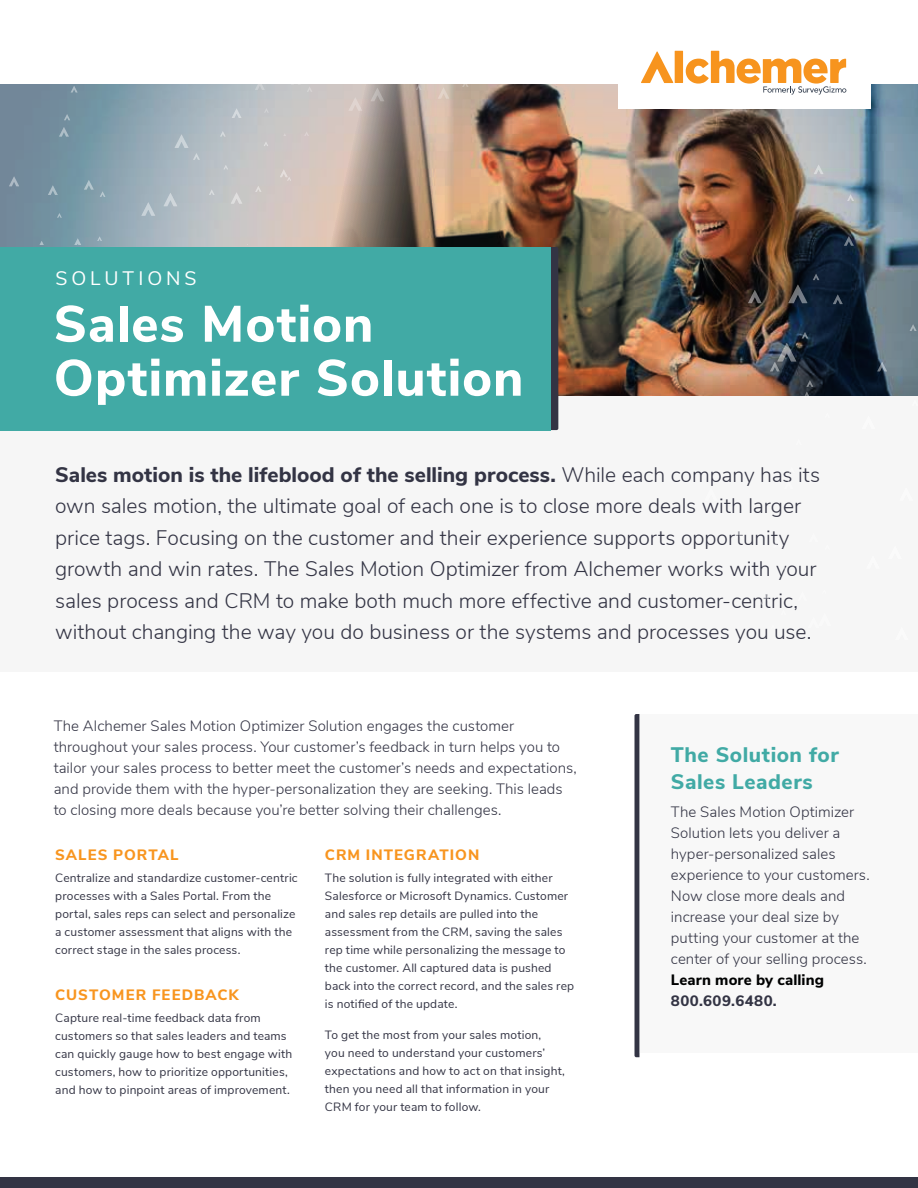
<style>
.page{position:relative;width:918px;height:1188px;background:#fff}
.page>*{position:absolute;margin:0;border:0;box-sizing:border-box;transform-origin:0 0}
.t1{font:800 51px/54px "Nunito Sans";letter-spacing:.02em;color:#fff}
.t2{font:300 21px/31.5px "Nunito Sans";color:#333444}
.t3{font:800 21px/27px "Nunito Sans";letter-spacing:.025em;color:#41aaa5}
.t4{font:19.5px "Nunito Sans";letter-spacing:.2em;color:#fff}
.t5{font:300 15px/21px "Nunito Sans";letter-spacing:.005em;color:#333444}
.t6{font:800 15px "Nunito Sans";letter-spacing:.065em;color:#f8951f}
.t7{font:800 15px "Nunito Sans";letter-spacing:.01em;color:#000101}
.t8{font:800 15px "Nunito Sans";letter-spacing:.03em;color:#333444}
.t9{font:12px/18px "Nunito Sans";letter-spacing:.015em;color:#333444}
.s1{font-weight:800}
</style>
<div class="page">
<img style="left:0;top:84px;width:918px;height:312px">
<div style="left:0;top:396px;width:918px;height:276px;background:#f6f6f6"></div>
<div style="left:0;top:1177px;width:918px;height:11px;background:#333444"></div>
<svg style="left:634px;top:714px;width:5px;height:343px;background:#474856"></svg>
<div style="left:639px;top:714px;width:279px;height:339px;background:#f8f8f8"></div>
<svg style="left:551px;top:247px;width:7px;height:183px"></svg>
<div style="left:0;top:247px;width:551px;height:183px;background:#41aaa5"></div>
<div style="left:619px;top:20px;width:252px;height:88px;background:#fff"></div>
<svg style="left:641px;top:51px;width:205px;height:44px"></svg>
<svg style="left:141px;top:202px;width:14px;height:14px"></svg>
<svg style="left:64px;top:114px;width:6px;height:6px"></svg>
<svg style="left:231px;top:192px;width:11px;height:12px"></svg>
<svg style="left:280px;top:169px;width:11px;height:12px"></svg>
<svg style="left:100px;top:191px;width:5px;height:6px"></svg>
<svg style="left:232px;top:108px;width:10px;height:10px"></svg>
<svg style="left:264px;top:141px;width:4px;height:5px"></svg>
<svg style="left:9px;top:176px;width:10px;height:10px"></svg>
<svg style="left:223px;top:165px;width:5px;height:4px"></svg>
<svg style="left:163px;top:193px;width:14px;height:13px"></svg>
<svg style="left:71px;top:86px;width:7px;height:7px"></svg>
<svg style="left:48px;top:185px;width:10px;height:10px"></svg>
<svg style="left:209px;top:189px;width:6px;height:6px"></svg>
<svg style="left:73px;top:238px;width:10px;height:7px"></svg>
<svg style="left:175px;top:134px;width:25px;height:26px"></svg>
<svg style="left:255px;top:186px;width:7px;height:6px"></svg>
<svg style="left:38px;top:241px;width:8px;height:4px"></svg>
<svg style="left:59px;top:127px;width:10px;height:10px"></svg>
<svg style="left:220px;top:131px;width:6px;height:6px"></svg>
<svg style="left:84px;top:180px;width:10px;height:10px"></svg>
<svg style="left:57px;top:213px;width:5px;height:5px"></svg>
<svg style="left:97px;top:236px;width:5px;height:5px"></svg>
<svg style="left:348px;top:97px;width:14px;height:14px"></svg>
<svg style="left:438px;top:87px;width:11px;height:12px"></svg>
<svg style="left:307px;top:86px;width:5px;height:6px"></svg>
<svg style="left:370px;top:88px;width:14px;height:13px"></svg>
<svg style="left:255px;top:84px;width:10px;height:6px"></svg>
<svg style="left:416px;top:84px;width:6px;height:6px"></svg>
<svg style="left:280px;top:133px;width:10px;height:3px"></svg>
<svg style="left:462px;top:84px;width:7px;height:3px"></svg>
<svg style="left:277px;top:84px;width:24px;height:1px"></svg>
<svg style="left:264px;top:108px;width:5px;height:5px"></svg>
<svg style="left:304px;top:131px;width:5px;height:5px"></svg>
<svg style="left:748px;top:290px;width:14px;height:13px"></svg>
<svg style="left:814px;top:165px;width:10px;height:9px"></svg>
<svg style="left:847px;top:194px;width:7px;height:7px"></svg>
<svg style="left:877px;top:362px;width:10px;height:9px"></svg>
<svg style="left:833px;top:294px;width:10px;height:10px"></svg>
<svg style="left:802px;top:332px;width:6px;height:7px"></svg>
<svg style="left:910px;top:324px;width:7px;height:7px"></svg>
<svg style="left:770px;top:343px;width:26px;height:28px"></svg>
<svg style="left:844px;top:236px;width:10px;height:10px"></svg>
<svg style="left:813px;top:274px;width:6px;height:6px"></svg>
<svg style="left:803px;top:380px;width:10px;height:16px"></svg>
<svg style="left:788px;top:285px;width:19px;height:18px"></svg>
<h3 class="t4" style="left:56px;top:264px;width:143px">SOLUTIONS</h3>
<h1 class="t1" style="left:54px;top:294px;width:471px">Sales Motion<br>Optimizer Solution</h1>
<p class="t2" style="left:55px;top:457px;width:767px"><span class="s1">Sales motion is the lifeblood of the selling process.</span> While each company has its own sales motion, the ultimate goal of each one is to close more deals with larger price tags. Focusing on the customer and their experience supports opportunity growth and win rates. The Sales Motion Optimizer from Alchemer works with your sales process and CRM to make both much more effective and customer-centric, without changing the way you do business or the systems and processes you use.</p>
<p class="t5" style="left:54px;top:714px;width:525px">The Alchemer Sales Motion Optimizer Solution engages the customer throughout your sales process. Your customer’s feedback in turn helps you to tailor your sales process to better meet the customer’s needs and expectations, and provide them with the hyper-personalization they are seeking. This leads to closing more deals because you’re better solving their challenges.</p>
<p class="t6" style="left:55px;top:844px;width:125px">SALES PORTAL</p>
<p class="t9" style="left:55px;top:868px;width:244px">Centralize and standardize customer-centric processes with a Sales Portal. From the portal, sales reps can select and personalize a customer assessment that aligns with the correct stage in the sales process.</p>
<p class="t6" style="left:55px;top:984px;width:185px">CUSTOMER FEEDBACK</p>
<p class="t9" style="left:55px;top:1008px;width:239px">Capture real-time feedback data from customers so that sales leaders and teams can quickly gauge how to best engage with customers, how to prioritize opportunities, and how to pinpoint areas of improvement.</p>
<p class="t6" style="left:325px;top:844px;width:156px">CRM INTEGRATION</p>
<p class="t9" style="left:325px;top:868px;width:251px">The solution is fully integrated with either Salesforce or Microsoft Dynamics. Customer and sales rep details are pulled into the assessment from the CRM, saving the sales rep time while personalizing the message to the customer. All captured data is pushed back into the correct record, and the sales rep is notified of the update.</p>
<p class="t9" style="left:325px;top:1025px;width:242px">To get the most from your sales motion,<br>you need to understand your customers’ expectations and how to act on that insight, then you need all that information in your CRM for your team to follow.</p>
<h2 class="t3" style="left:671px;top:740px;width:169px">The Solution for<br>Sales Leaders</h2>
<p class="t5" style="left:671px;top:801px;width:200px">The Sales Motion Optimizer<br>Solution lets you deliver a hyper-personalized sales experience to your customers.<br>Now close more deals and increase your deal size by putting your customer at the center of your selling process.</p>
<p class="t7" style="left:671px;top:969px;width:155px">Learn more by calling</p>
<p class="t8" style="left:671px;top:990px;width:107px">800.609.6480.</p>
</div>
